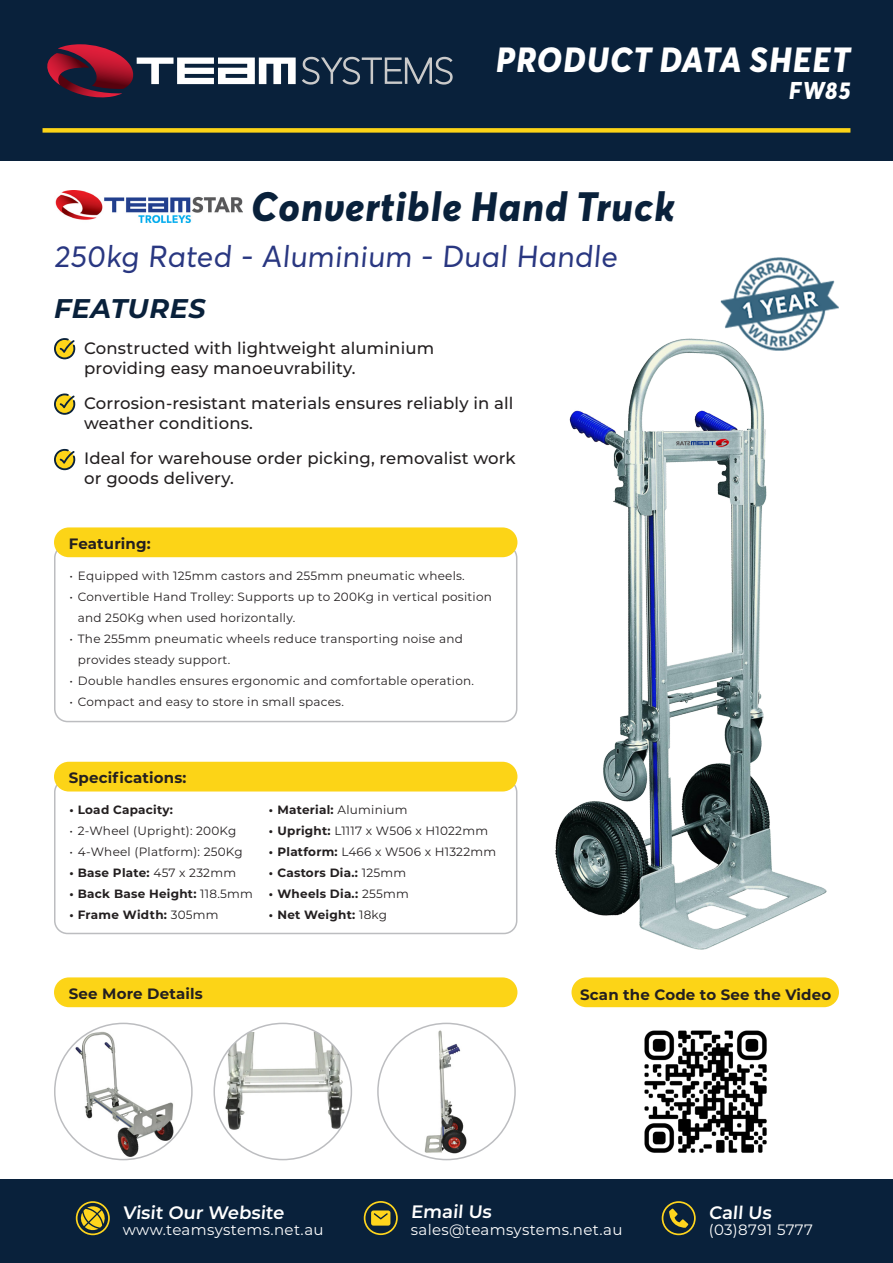
<style>
.page{position:relative;width:893px;height:1263px;background:#fff}
.page>*{position:absolute;margin:0;border:0;box-sizing:border-box;transform-origin:0 0}
.t1{font:italic 800 40.5px "Averta Demo";letter-spacing:.025em;color:#09213b}
.t2{font:italic 800 34.5px "Averta Demo";letter-spacing:.025em;color:#fff}
.t3{font:30px "Averta Demo";color:#293781}
.t4{font:italic 700 27px "Montserrat";letter-spacing:.02em;color:#09213b}
.t5{font:italic 800 24px "Averta Demo";color:#fff}
.t6{font:600 18px "Montserrat";color:#fff}
.t7{font:500 16.5px/19.8px "Montserrat";letter-spacing:.01em;color:#231f20}
.t8{font:700 15px "Montserrat";letter-spacing:.01em;color:#231f20}
.t9{font:15px "Montserrat";letter-spacing:.025em;color:#fff}
.t10{font:12px/21px "Montserrat";letter-spacing:.02em;color:#231f20}
.t11{font:700 12px "Montserrat";letter-spacing:.02em;color:#231f20}
.s1{font-weight:400}
.s2{font-weight:700}
</style>
<div class="page">
<div style="left:0;top:0;width:893px;height:161px;background:#09213b"></div>
<div style="left:0;top:1179px;width:893px;height:84px;background:#09213b"></div>
<svg style="left:302px;top:57px;width:151px;height:28px"></svg>
<svg style="left:47px;top:44px;width:249px;height:54px"></svg>
<div style="left:43px;top:128px;width:807px;height:5px;background:#fcd417"></div>
<svg style="left:76px;top:1201px;width:34px;height:34px"></svg>
<svg style="left:364px;top:1201px;width:34px;height:34px"></svg>
<svg style="left:662px;top:1201px;width:34px;height:34px"></svg>
<img style="left:556px;top:338px;width:270px;height:612px">
<svg style="left:54px;top:338px;width:21px;height:21px"></svg>
<svg style="left:54px;top:393px;width:21px;height:22px"></svg>
<svg style="left:54px;top:449px;width:21px;height:21px"></svg>
<div style="left:54px;top:544px;width:463px;height:178px;border:2px solid #bcbdc0;border-radius:13px"></div>
<div style="left:54px;top:779px;width:463px;height:155px;border:2px solid #bcbdc0;border-radius:13px"></div>
<div style="left:54px;top:527px;width:463px;height:30px;background:#fcd417;border-radius:15px"></div>
<div style="left:54px;top:762px;width:463px;height:29px;background:#fcd417;border-radius:15px"></div>
<div style="left:54px;top:977px;width:463px;height:30px;background:#fcd417;border-radius:15px"></div>
<div style="left:571px;top:977px;width:268px;height:30px;background:#fcd417;border-radius:15px"></div>
<img style="left:721px;top:257px;width:118px;height:96px">
<img style="left:55px;top:190px;width:188px;height:32px">
<img style="left:56px;top:1025px;width:134px;height:134px">
<img style="left:221px;top:1032px;width:123px;height:123px">
<img style="left:380px;top:1023px;width:133px;height:136px">
<img style="left:644px;top:1030px;width:123px;height:123px">
<h2 class="t2" style="left:496px;top:38px;width:356px">PRODUCT DATA SHEET</h2>
<p class="t1" style="left:251px;top:181px;width:425px">Convertible Hand Truck</p>
<p class="t3" style="left:54px;top:238px;width:568px">250kg Rated - Aluminium - Dual Handle</p>
<p class="t4" style="left:54px;top:289px;width:153px">FEATURES</p>
<p class="t7" style="left:84px;top:338px;width:352px">Constructed with lightweight aluminium providing easy manoeuvrability.</p>
<p class="t7" style="left:84px;top:393px;width:431px">Corrosion-resistant materials ensures reliably in all weather conditions.</p>
<p class="t7" style="left:84px;top:448px;width:433px">Ideal for warehouse order picking, removalist work or goods delivery.</p>
<p class="t8" style="left:69px;top:532px;width:83px">Featuring:</p>
<p class="t10" style="left:69px;top:564px;width:397px">• Equipped with 125mm castors and 255mm pneumatic wheels.</p>
<p class="t10" style="left:78px;top:585px;width:416px;text-indent:-9px">• Convertible Hand Trolley: Supports up to 200Kg in vertical position and 250Kg when used horizontally.</p>
<p class="t10" style="left:78px;top:627px;width:387px;text-indent:-9px">• The 255mm pneumatic wheels reduce transporting noise and provides steady support.</p>
<p class="t10" style="left:69px;top:669px;width:406px">• Double handles ensures ergonomic and comfortable operation.</p>
<p class="t10" style="left:69px;top:690px;width:276px">• Compact and easy to store in small spaces.</p>
<p class="t8" style="left:69px;top:767px;width:119px">Specifications:</p>
<p class="t11" style="left:69px;top:801px;width:105px">• Load Capacity:</p>
<p class="t10" style="left:69px;top:820px;width:168px">• 2-Wheel (Upright): 200Kg</p>
<p class="t10" style="left:69px;top:841px;width:175px">• 4-Wheel (Platform): 250Kg</p>
<p class="t11" style="left:69px;top:864px;width:168px">• Base Plate: <span class="s1">457 x 232mm</span></p>
<p class="t11" style="left:69px;top:885px;width:185px">• Back Base Height: <span class="s1">118.5mm</span></p>
<p class="t11" style="left:69px;top:906px;width:151px">• Frame Width: <span class="s1">305mm</span></p>
<p class="t11" style="left:269px;top:801px;width:140px">• Material: <span class="s1">Aluminium</span></p>
<p class="t10" style="left:269px;top:820px;width:221px"><span class="s2">• Upright:</span> L1117 x W506 x H1022mm</p>
<p class="t10" style="left:269px;top:841px;width:229px"><span class="s2">• Platform:</span> L466 x W506 x H1322mm</p>
<p class="t11" style="left:269px;top:864px;width:139px">• Castors Dia.: <span class="s1">125mm</span></p>
<p class="t11" style="left:269px;top:885px;width:141px">• Wheels Dia.: <span class="s1">255mm</span></p>
<p class="t11" style="left:269px;top:906px;width:120px">• Net Weight: <span class="s1">18kg</span></p>
<p class="t5" style="left:789px;top:76px;width:63px">FW85</p>
<p class="t8" style="left:69px;top:982px;width:135px">See More Details</p>
<p class="t8" style="left:580px;top:983px;width:253px">Scan the Code to See the Video</p>
<h3 class="t6" style="left:123px;top:1199px;width:165px">Visit Our Website</h3>
<p class="t9" style="left:123px;top:1219px;width:202px">www.teamsystems.net.au</p>
<h3 class="t6" style="left:411px;top:1199px;width:84px">Email Us</h3>
<p class="t9" style="left:411px;top:1219px;width:213px">sales@teamsystems.net.au</p>
<h3 class="t6" style="left:709px;top:1199px;width:66px">Call Us</h3>
<p class="t9" style="left:709px;top:1219px;width:106px">(03)8791 5777</p>
</div>
